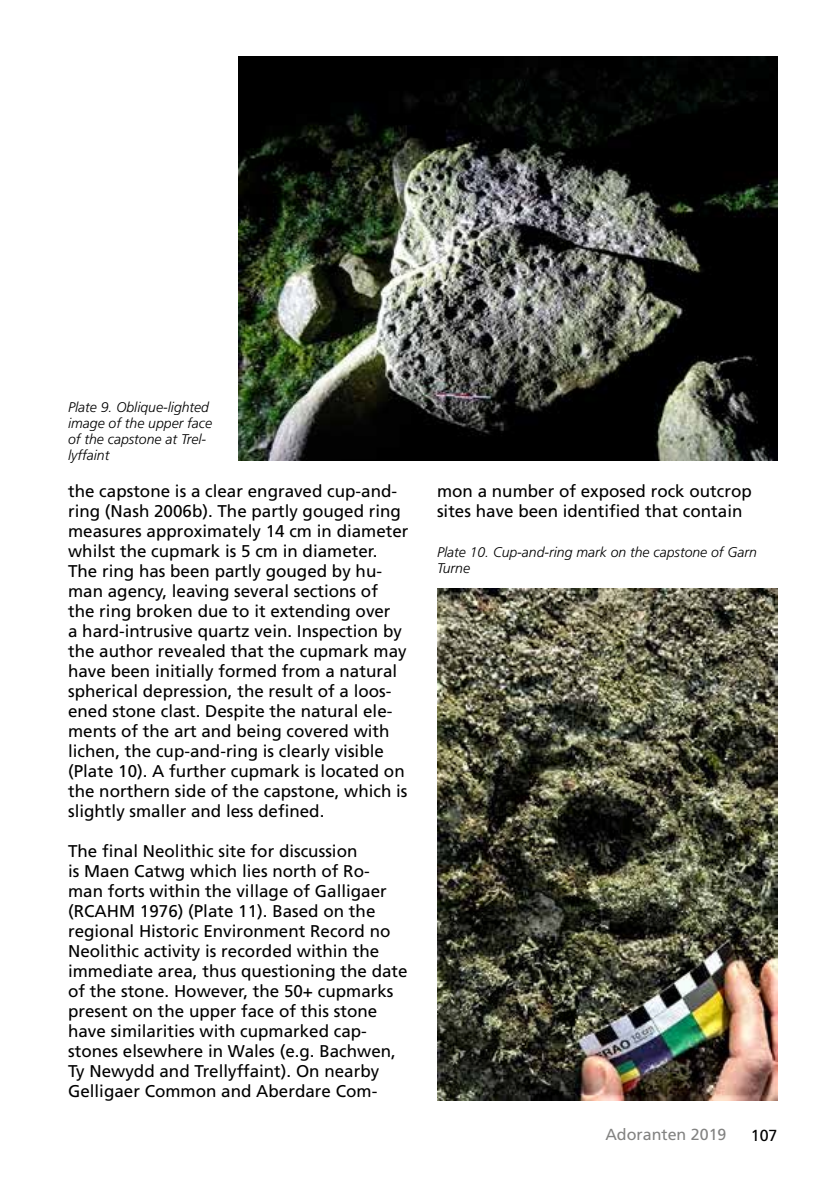
<style>
.page{position:relative;width:840px;height:1191px;background:#fff}
.page>*{position:absolute;margin:0;border:0;box-sizing:border-box;transform-origin:0 0}
.t1{font:17px/20px "Frutiger";color:#000}
.t2{font:16px "Frutiger";color:#838382}
.t3{font:16px "Frutiger";color:#000}
.t4{font:italic 300 14px/16px "Frutiger";color:#000}
</style>
<div class="page">
<img style="left:239px;top:57px;width:538px;height:403px">
<img style="left:437px;top:588px;width:340px;height:512px">
<p class="t4" style="left:68px;top:399px;width:145px">Plate 9. Oblique-lighted image of the upper face of the capstone at Trel&shy;lyffaint</p>
<p class="t1" style="left:68px;top:481px;width:342px">the capstone is a clear engraved cup-and&shy;ring (Nash 2006b). The partly gouged ring measures approximately 14 cm in diameter whilst the cupmark is 5 cm in diameter.<br>The ring has been partly gouged by hu&shy;man agency, leaving several sections of the ring broken due to it extending over<br>a hard-intrusive quartz vein. Inspection by the author revealed that the cupmark may have been initially formed from a natural spherical depression, the result of a loos&shy;ened stone clast. Despite the natural ele&shy;ments of the art and being covered with lichen, the cup-and-ring is clearly visible (Plate 10). A further cupmark is located on the northern side of the capstone, which is slightly smaller and less defined.</p>
<p class="t1" style="left:68px;top:841px;width:341px">The final Neolithic site for discussion<br>is Maen Catwg which lies north of Ro&shy;man forts within the village of Galligaer (RCAHM 1976) (Plate 11). Based on the regional Historic Environment Record no Neolithic activity is recorded within the immediate area, thus questioning the date of the stone. However, the 50+ cupmarks present on the upper face of this stone have similarities with cupmarked cap&shy;stones elsewhere in Wales (e.g. Bachwen, Ty Newydd and Trellyffaint). On nearby Gelligaer Common and Aberdare Com-</p>
<p class="t1" style="left:437px;top:481px;width:316px">mon a number of exposed rock outcrop sites have been identified that contain</p>
<p class="t4" style="left:437px;top:544px;width:321px">Plate 10. Cup-and-ring mark on the capstone of Garn<br>Turne</p>
<p class="t2" style="left:605px;top:1124px;width:122px">Adoranten 2019</p>
<p class="t3" style="left:750px;top:1125px;width:28px">107</p>
</div>
